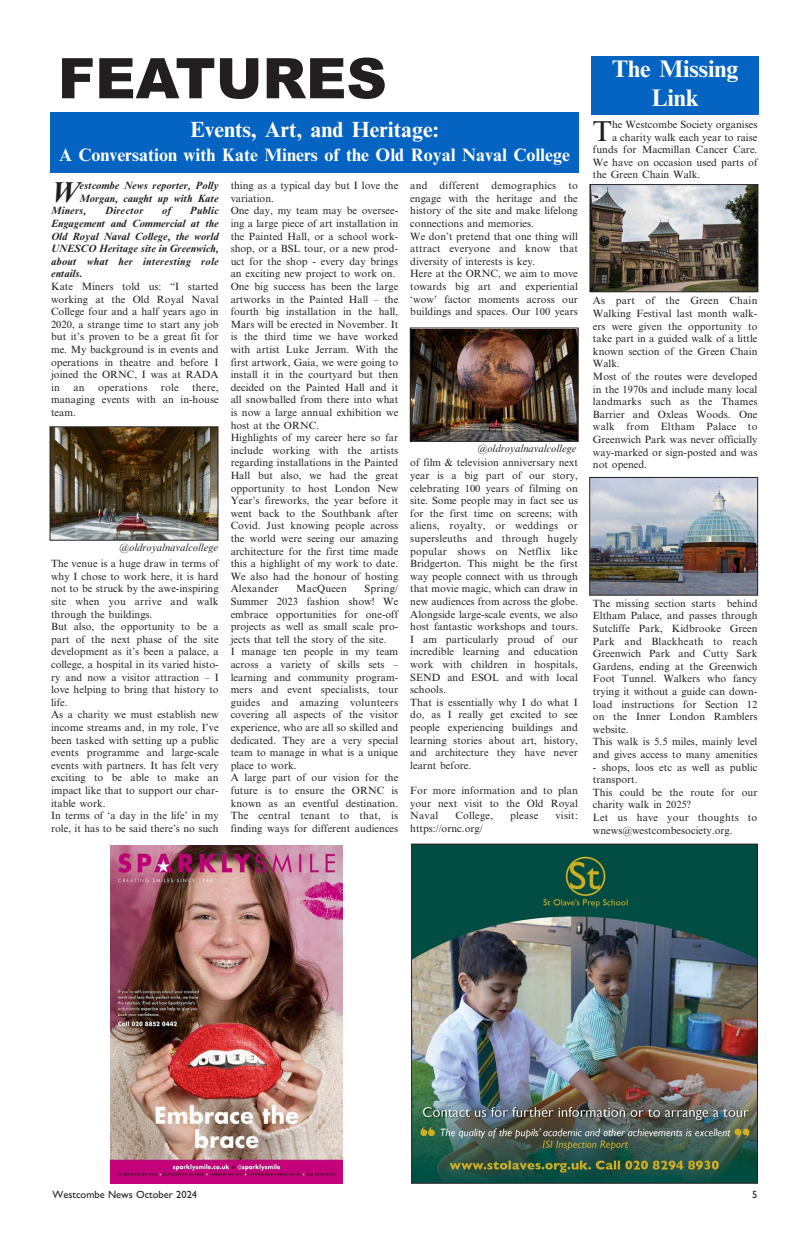
<style>
.page{position:relative;width:810px;height:1242px;background:#fff}
.page>*{position:absolute;margin:0;border:0;box-sizing:border-box;transform-origin:0 0}
.t1{font:900 56px "Arial";color:#231f20}
.t2{font:italic 700 28.8px "M Times New Roman";color:#231f20}
.t3{font:28.8px "M Times New Roman";color:#231f20}
.t4{font:700 24px/28.8px "M Times New Roman";color:#fff;text-align:center}
.t5{font:700 22px "M Times New Roman";color:#fff}
.t6{font:700 18px "M Times New Roman";color:#fff}
.t7{font:10.5px/12.6px "M Times New Roman";color:#231f20}
.t8{font:italic 700 10.5px/12.6px "M Times New Roman";color:#231f20;text-align:justify}
.t9{font:italic 10.5px "M Times New Roman";color:#231f20}
.t10{font:10.5px "M Times New Roman";letter-spacing:.02em;color:#231f20}
.t11{font:10.5px "M Gill Sans";color:#231f20}
.t12{font:italic 700 10.5px "M Times New Roman";letter-spacing:.02em;color:#231f20}
</style>
<div class="page">
<img style="left:413px;top:846px;width:343px;height:336px">
<div style="left:411px;top:844px;width:347px;height:340px;border:1px solid #231f20"></div>
<div style="left:50px;top:112px;width:529px;height:61px;background:#0563c1"></div>
<img style="left:110px;top:846px;width:232px;height:338px">
<img style="left:52px;top:428px;width:164px;height:111px">
<div style="left:50px;top:426px;width:168px;height:115px;border:1px solid #231f20"></div>
<img style="left:412px;top:330px;width:165px;height:110px">
<div style="left:410px;top:328px;width:169px;height:114px;border:1px solid #231f20"></div>
<div style="left:591px;top:56px;width:168px;height:59px;background:#0563c1"></div>
<img style="left:591px;top:186px;width:165px;height:104px">
<div style="left:589px;top:184px;width:169px;height:108px;border:1px solid #231f20"></div>
<img style="left:591px;top:479px;width:165px;height:115px">
<div style="left:589px;top:477px;width:169px;height:119px;border:1px solid #231f20"></div>
<h1 class="t1" style="left:58px;top:46px;width:330px">FEATURES</h1>
<h3 class="t5" style="left:190px;top:116px;width:250px">Events, Art, and Heritage:</h3>
<h3 class="t6" style="left:59px;top:144px;width:512px">A Conversation with Kate Miners of the Old Royal Naval College</h3>
<h2 class="t2" style="left:51px;top:175px;width:30px">W</h2>
<p class="t7" style="left:231px;top:179px;width:169px">thing as a typical day but I love the variation.<br>One day, my team may be oversee&shy;ing a large piece of art installation in the Painted Hall, or a school work&shy;shop, or a BSL tour, or a new prod&shy;uct for the shop - every day brings an exciting new project to work on.<br>One big success has been the large artworks in the Painted Hall – the fourth big installation in the hall,<br>Mars will be erected in November. It is the third time we have worked with artist Luke Jerram. With the first artwork, Gaia, we were going to install it in the courtyard but then decided on the Painted Hall and it all snowballed from there into what is now a large annual exhibition we host at the ORNC.<br>Highlights of my career here so far include working with the artists regarding installations in the Painted<br>Hall but also, we had the great opportunity to host London New<br>Year’s fireworks, the year before it went back to the Southbank after<br>Covid. Just knowing people across the world were seeing our amazing architecture for the first time made this a highlight of my work to date.<br>We also had the honour of hosting<br>Alexander</p>
<p class="t7" style="left:410px;top:179px;width:169px">and different demographics to engage with the heritage and the history of the site and make lifelong connections and memories.<br>We don’t pretend that one thing will attract everyone and know that diversity of interests is key.<br>Here at the ORNC, we aim to move towards big art and experiential ‘wow’ factor moments across our buildings and spaces. Our 100 years</p>
<p class="t8" style="left:80px;top:179px;width:141px">estcombe News reporter, Polly</p>
<p class="t8" style="left:80px;top:192px;width:141px">Morgan, caught up with Kate</p>
<p class="t8" style="left:51px;top:204px;width:37px">Miners,</p>
<p class="t12" style="left:105px;top:205px;width:40px">Director</p>
<p class="t8" style="left:162px;top:204px;width:10px">of</p>
<p class="t8" style="left:51px;top:204px;width:169px;text-indent:139px">Public Engagement and Commercial at the Old Royal Naval College, the world UNESCO Heritage site in Greenwich, about what her interesting role entails.</p>
<p class="t7" style="left:51px;top:280px;width:169px;text-align:justify">Kate Miners told us: “I started working at the Old Royal Naval College four and a half years ago in 2020, a strange time to start any job but it’s proven to be a great fit for me. My background is in events and operations in theatre and before I joined the ORNC, I was at RADA in</p>
<p class="t7" style="left:73px;top:381px;width:13px">an</p>
<p class="t10" style="left:98px;top:381px;width:51px">operations</p>
<p class="t7" style="left:161px;top:381px;width:19px">role</p>
<p class="t7" style="left:51px;top:381px;width:169px;text-align:justify;text-indent:141px">there, managing events with an in-house team.</p>
<p class="t9" style="left:478px;top:443px;width:100px">@oldroyalnavalcollege</p>
<p class="t7" style="left:410px;top:456px;width:169px">of film &amp; television anniversary next year is a big part of our story, celebrating 100 years of filming on site. Some people may in fact see us for the first time on screens; with aliens, royalty, or weddings or supersleuths and through hugely popular shows on Netflix like<br>Bridgerton. This might be the first way people connect with us through that movie magic, which can draw in new audiences from across the globe.<br>Alongside large-scale events, we also host fantastic workshops and tours.<br>I am particularly proud of our incredible learning and education work with children in hospitals,<br>SEND and ESOL and with local schools.<br>That is essentially why I do what I do, as I really get excited to see people experiencing buildings and learning stories about art, history, and architecture they have never learnt before.</p>
<p class="t7" style="left:410px;top:784px;width:169px;text-align:justify">For more information and to plan your next visit to the Old Royal Naval</p>
<p class="t9" style="left:119px;top:541px;width:100px">@oldroyalnavalcollege</p>
<p class="t7" style="left:51px;top:557px;width:169px">The venue is a huge draw in terms of why I chose to work here, it is hard not to be struck by the awe-inspiring site when you arrive and walk through the buildings.<br>But also, the opportunity to be a part of the next phase of the site development as it’s been a palace, a college, a hospital in its varied histo&shy;ry and now a visitor attraction – I love helping to bring that history to life.<br>As a charity we must establish new income streams and, in my role, I’ve been tasked with setting up a public events programme and large-scale events with partners. It has felt very exciting to be able to make an impact like that to support our char&shy;itable work.<br>In terms of ‘a day in the life’ in my role, it has to be said there’s no such</p>
<p class="t7" style="left:231px;top:582px;width:169px;text-indent:134px">Spring/<br>Summer 2023 fashion show! We embrace opportunities for one-off projects as well as small scale pro&shy;jects that tell the story of the site.<br>I manage ten people in my team across a variety of skills sets – learning and community program&shy;mers and event specialists, tour guides and amazing volunteers covering all aspects of the visitor experience, who are all so skilled and dedicated. They are a very special team to manage in what is a unique place to work.<br>A large part of our vision for the future is to ensure the ORNC is known as an eventful destination.<br>The central tenant to that, is finding ways for different audiences</p>
<p class="t10" style="left:296px;top:583px;width:52px">MacQueen</p>
<p class="t10" style="left:455px;top:810px;width:39px">College,</p>
<p class="t7" style="left:510px;top:809px;width:30px">please</p>
<p class="t7" style="left:556px;top:809px;width:24px">visit:</p>
<p class="t7" style="left:410px;top:822px;width:74px">https://ornc.org/</p>
<h3 class="t4" style="left:612px;top:54px;width:128px">The Missing<br>Link</h3>
<h2 class="t3" style="left:593px;top:114px;width:21px">T</h2>
<p class="t7" style="left:612px;top:118px;width:147px">he Westcombe Society organises</p>
<p class="t7" style="left:612px;top:131px;width:147px">a charity walk each year to raise</p>
<p class="t7" style="left:593px;top:143px;width:166px">funds for Macmillan Cancer Care.</p>
<p class="t7" style="left:593px;top:156px;width:166px">We have on occasion used parts of</p>
<p class="t7" style="left:593px;top:168px;width:109px">the Green Chain Walk.</p>
<p class="t7" style="left:593px;top:294px;width:166px">As part of the Green Chain<br>Walking Festival last month walk&shy;ers were given the opportunity to take part in a guided walk of a little known section of the Green Chain<br>Walk.<br>Most of the routes were developed in the 1970s and include many local landmarks such as the Thames<br>Barrier and Oxleas Woods. One walk from Eltham Palace to<br>Greenwich Park was never officially way-marked or sign-posted and was not opened.</p>
<p class="t7" style="left:593px;top:597px;width:166px">The missing section starts behind<br>Eltham Palace, and passes through<br>Sutcliffe Park, Kidbrooke Green<br>Park and Blackheath to reach<br>Greenwich Park and Cutty Sark<br>Gardens, ending at the Greenwich<br>Foot Tunnel. Walkers who fancy trying it without a guide can down&shy;load instructions for Section 12 on the Inner London Ramblers website.<br>This walk is 5.5 miles, mainly level and gives access to many amenities</p>
<p class="t7" style="left:593px;top:761px;width:166px">- shops, loos etc as well as public transport.<br>This could be the route for our charity walk in 2025?<br>Let us have your thoughts to wnews@westcombesociety.org.</p>
<p class="t11" style="left:53px;top:1189px;width:146px">Westcombe News October 2024</p>
<p class="t11" style="left:752px;top:1189px;width:7px">5</p>
</div>
